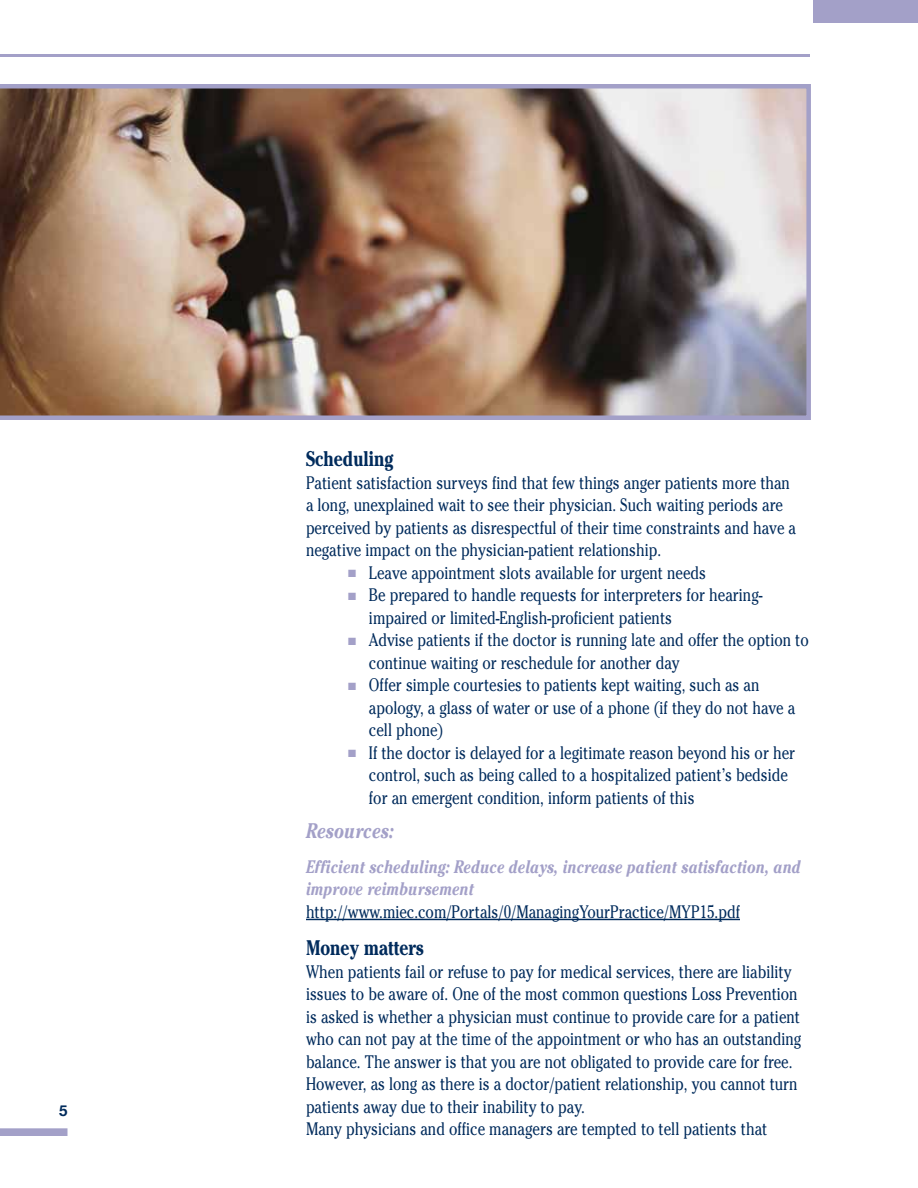
<style>
.page{position:relative;width:918px;height:1188px;background:#fff}
.page>*{position:absolute;margin:0;border:0;box-sizing:border-box;transform-origin:0 0}
.t1{font:700 21px "Cheltenham";color:#002b5c;scale:.8 1}
.t2{font:italic 700 21px "Cheltenham";color:#a3a0c8;scale:.8 1}
.t3{font:18px/22.5px "Cheltenham";color:#002b5c;scale:.8 1}
.t4{font:italic 700 18px/22.5px "Cheltenham";color:#a3a0c8;scale:.8 1}
.t5{font:700 15px "Helvetica Neue";color:#002b5c}
.s1{color:#a3a0c8}
</style>
<div class="page">
<div style="left:0;top:1128px;width:68px;height:8px;background:#a3a0c8"></div>
<hr style="left:306px;top:919px;width:434px;height:1px;background:#002b5c">
<hr style="left:0;top:54px;width:810px;height:3px;background:#a3a0c8">
<img style="left:0;top:84px;width:811px;height:336px">
<div style="left:813px;top:0;width:105px;height:22px;background:#a3a0c8"></div>
<p class="t5" style="left:59px;top:1102px;width:10px">5</p>
<p class="t1" style="left:306px;top:446px;width:111px">Scheduling</p>
<p class="t3" style="left:306px;top:471px;width:614px">Patient satisfaction surveys find that few things anger patients more than a long, unexplained wait to see their physician. Such waiting periods are perceived by patients as disrespectful of their time constraints and have a negative impact on the physician-patient relationship.</p>
<p class="t3" style="left:348px;top:561px;width:449px"><span class="s1">■</span> Leave appointment slots available for urgent needs</p>
<p class="t3" style="left:369px;top:584px;width:493px;text-indent:-21px"><span class="s1">■</span> Be prepared to handle requests for interpreters for hearing&shy;impaired or limited-English-proficient patients</p>
<p class="t3" style="left:369px;top:629px;width:551px;text-indent:-21px"><span class="s1">■</span> Advise patients if the doctor is running late and offer the option to continue waiting or reschedule for another day</p>
<p class="t3" style="left:369px;top:674px;width:535px;text-indent:-21px"><span class="s1">■</span> Offer simple courtesies to patients kept waiting, such as an apology, a glass of water or use of a phone (if they do not have a cell phone)</p>
<p class="t3" style="left:369px;top:741px;width:534px;text-indent:-21px"><span class="s1">■</span> If the doctor is delayed for a legitimate reason beyond his or her control, such as being called to a hospitalized patient’s bedside for an emergent condition, inform patients of this</p>
<p class="t2" style="left:306px;top:819px;width:111px">Resources:</p>
<p class="t4" style="left:306px;top:855px;width:620px">Efficient scheduling: Reduce delays, increase patient satisfaction, and improve reimbursement</p>
<p class="t3" style="left:306px;top:900px;width:544px">http://www.miec.com/Portals/0/ManagingYourPractice/MYP15.pdf</p>
<p class="t1" style="left:306px;top:935px;width:148px">Money matters</p>
<p class="t3" style="left:306px;top:960px;width:621px">When patients fail or refuse to pay for medical services, there are liability issues to be aware of. One of the most common questions Loss Prevention is asked is whether a physician must continue to provide care for a patient who can not pay at the time of the appointment or who has an outstanding balance. The answer is that you are not obligated to provide care for free.<br>However, as long as there is a doctor/patient relationship, you cannot turn patients away due to their inability to pay.<br>Many physicians and office managers are tempted to tell patients that</p>
</div>
